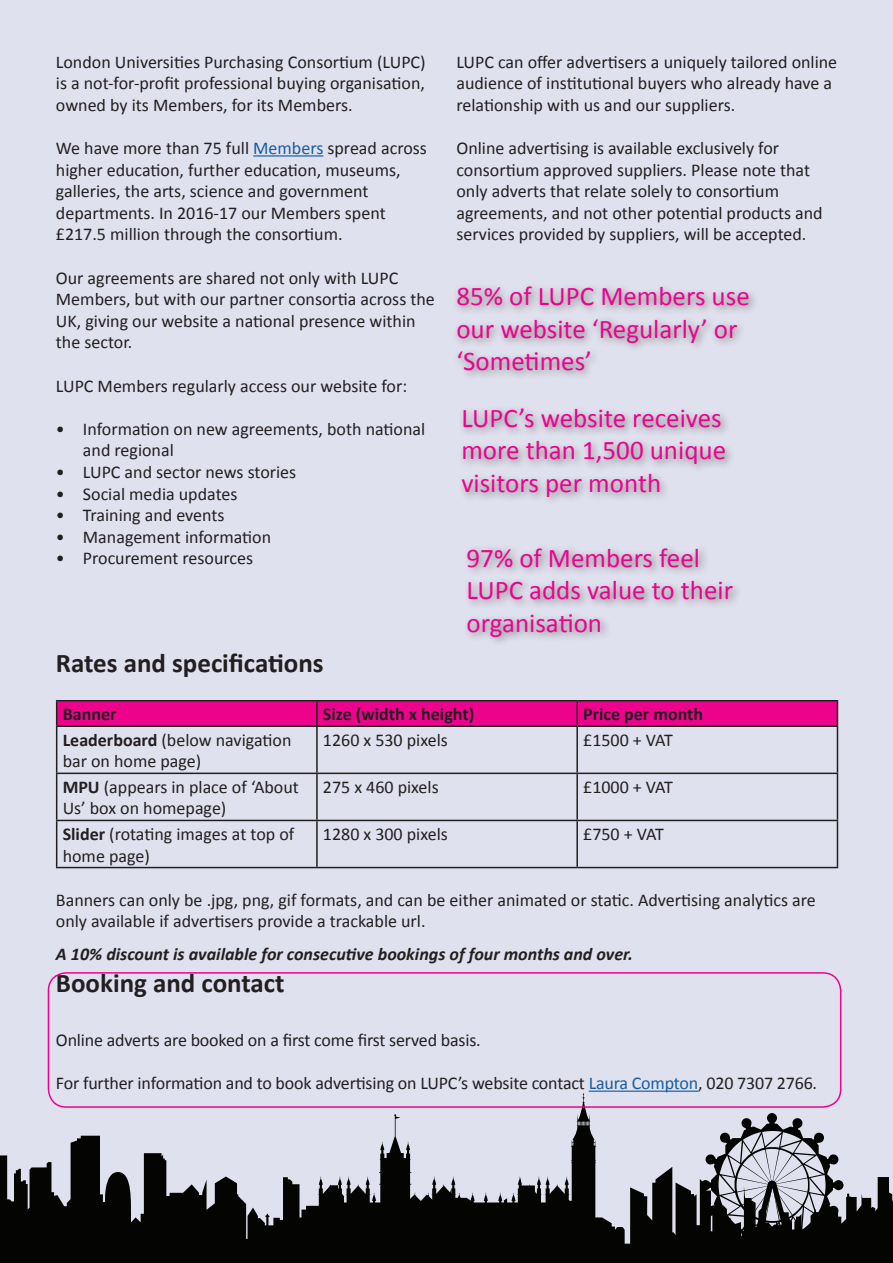
<style>
.page{position:relative;width:893px;height:1263px;background:#fff}
.page>*{position:absolute;margin:0;border:0;box-sizing:border-box;transform-origin:0 0}
.t1{font:27px/32.4px "Calibri";color:#ed028c}
.t2{font:700 27px "Calibri";color:#231f20}
.t3{font:18px/21.6px "Calibri";color:#231f20}
.t4{font:italic 700 18px "Calibri";color:#231f20}
.t5{font:700 18px "Calibri";color:#231f20}
.s1{color:#175d9e}
.s2{font-weight:700}
</style>
<div class="page">
<div style="left:0;top:0;width:893px;height:1128px;background:#e0e1ee"></div>
<div style="left:318px;top:1093px;width:278px;height:35px;background:#e0e1ee"></div>
<svg style="left:700px;top:1113px;width:143px;height:15px;background:#bfc0cb"></svg>
<svg style="left:0;top:1128px;width:893px;height:135px;background:#65666a"></svg>
<hr style="left:589px;top:1090px;width:109px;height:2px;background:#175d9e">
<hr style="left:56px;top:700px;width:261px;height:1px;background:#231f20">
<hr style="left:317px;top:700px;width:260px;height:1px;background:#231f20">
<hr style="left:577px;top:700px;width:261px;height:1px;background:#231f20">
<div style="left:56px;top:701px;width:782px;height:24px;background:#ed028c"></div>
<hr style="left:56px;top:725px;width:261px;height:2px;background:#231f20">
<hr style="left:56px;top:727px;width:1px;height:46px;background:#231f20">
<hr style="left:317px;top:725px;width:260px;height:2px;background:#231f20">
<hr style="left:316px;top:727px;width:2px;height:46px;background:#231f20">
<hr style="left:577px;top:725px;width:261px;height:2px;background:#231f20">
<hr style="left:576px;top:727px;width:2px;height:46px;background:#231f20">
<hr style="left:837px;top:727px;width:1px;height:46px;background:#231f20">
<hr style="left:56px;top:773px;width:261px;height:1px;background:#231f20">
<hr style="left:56px;top:774px;width:1px;height:46px;background:#231f20">
<hr style="left:317px;top:773px;width:260px;height:1px;background:#231f20">
<hr style="left:316px;top:774px;width:2px;height:46px;background:#231f20">
<hr style="left:577px;top:773px;width:261px;height:1px;background:#231f20">
<hr style="left:576px;top:774px;width:2px;height:46px;background:#231f20">
<hr style="left:837px;top:774px;width:1px;height:46px;background:#231f20">
<hr style="left:56px;top:820px;width:261px;height:1px;background:#231f20">
<hr style="left:56px;top:821px;width:1px;height:46px;background:#231f20">
<hr style="left:317px;top:820px;width:260px;height:1px;background:#231f20">
<hr style="left:316px;top:821px;width:2px;height:46px;background:#231f20">
<hr style="left:577px;top:820px;width:261px;height:1px;background:#231f20">
<hr style="left:576px;top:821px;width:2px;height:46px;background:#231f20">
<hr style="left:837px;top:821px;width:1px;height:46px;background:#231f20">
<hr style="left:56px;top:867px;width:261px;height:1px;background:#231f20">
<hr style="left:317px;top:867px;width:260px;height:1px;background:#231f20">
<hr style="left:577px;top:867px;width:261px;height:1px;background:#231f20">
<hr style="left:253px;top:155px;width:70px;height:2px;background:#175d9e">
<div style="left:453px;top:282px;width:306px;height:98px;background:#231f20;opacity:.5"></div>
<div style="left:462px;top:543px;width:282px;height:104px;background:#231f20;opacity:.5"></div>
<div style="left:457px;top:404px;width:279px;height:102px;background:#231f20;opacity:.5"></div>
<div style="left:48px;top:972px;width:793px;height:136px;border:2px solid #ed028c;border-radius:18px"></div>
<p class="t3" style="left:56px;top:51px;width:371px;text-align:justify">London Universities Purchasing Consortium (LUPC) is a not-for-profit professional buying organisation, owned by its Members, for its Members.</p>
<p class="t3" style="left:56px;top:137px;width:372px">We have more than 75 full <span class="s1">Members</span> spread across higher education, further education, museums, galleries, the arts, science and government departments. In 2016-17 our Members spent £217.5 million through the consortium.</p>
<p class="t3" style="left:56px;top:267px;width:380px">Our agreements are shared not only with LUPC Members, but with our partner consortia across the UK, giving our website a national presence within the sector.</p>
<p class="t3" style="left:56px;top:375px;width:353px">LUPC Members regularly access our website for:</p>
<p class="t3" style="left:83px;top:418px;width:344px;text-indent:-27px">• Information on new agreements, both national and regional</p>
<p class="t3" style="left:56px;top:461px;width:242px">• LUPC and sector news stories</p>
<p class="t3" style="left:56px;top:483px;width:183px">• Social media updates</p>
<p class="t3" style="left:56px;top:504px;width:170px">• Training and events</p>
<p class="t3" style="left:56px;top:526px;width:217px">• Management information</p>
<p class="t3" style="left:56px;top:548px;width:199px">• Procurement resources</p>
<p class="t3" style="left:456px;top:51px;width:382px">LUPC can offer advertisers a uniquely tailored online audience of institutional buyers who already have a relationship with us and our suppliers.</p>
<p class="t3" style="left:456px;top:137px;width:368px">Online advertising is available exclusively for consortium approved suppliers. Please note that only adverts that relate solely to consortium agreements, and not other potential products and services provided by suppliers, will be accepted.</p>
<p class="t1" style="left:456px;top:280px;width:295px">85% of LUPC Members use our website ‘Regularly’ or ‘Sometimes’</p>
<p class="t1" style="left:461px;top:402px;width:266px">LUPC’s website receives more than 1,500 unique visitors per month</p>
<p class="t1" style="left:467px;top:542px;width:268px">97% of Members feel<br>LUPC adds value to their organisation</p>
<p class="t2" style="left:56px;top:646px;width:269px">Rates and specifications</p>
<p class="t5" style="left:63px;top:703px;width:55px">Banner</p>
<p class="t5" style="left:323px;top:703px;width:153px">Size (width x height)</p>
<p class="t5" style="left:583px;top:703px;width:121px">Price per month</p>
<p class="t3" style="left:63px;top:729px;width:230px"><span class="s2">Leaderboard</span> (below navigation bar on home page)</p>
<p class="t3" style="left:323px;top:729px;width:126px">1260 x 530 pixels</p>
<p class="t3" style="left:583px;top:729px;width:91px">£1500 + VAT</p>
<p class="t3" style="left:63px;top:776px;width:238px"><span class="s2">MPU</span> (appears in place of ‘About<br>Us’ box on homepage)</p>
<p class="t3" style="left:323px;top:776px;width:117px">275 x 460 pixels</p>
<p class="t3" style="left:583px;top:776px;width:91px">£1000 + VAT</p>
<p class="t3" style="left:63px;top:823px;width:233px"><span class="s2">Slider</span> (rotating images at top of home page)</p>
<p class="t3" style="left:323px;top:823px;width:126px">1280 x 300 pixels</p>
<p class="t3" style="left:583px;top:823px;width:82px">£750 + VAT</p>
<p class="t3" style="left:56px;top:889px;width:761px">Banners can only be .jpg, png, gif formats, and can be either animated or static. Advertising analytics are only available if advertisers provide a trackable url.</p>
<p class="t4" style="left:56px;top:942px;width:579px">A 10% discount is available for consecutive bookings of four months and over.</p>
<p class="t2" style="left:56px;top:966px;width:230px">Booking and contact</p>
<p class="t3" style="left:56px;top:1029px;width:426px">Online adverts are booked on a first come first served basis.</p>
<p class="t3" style="left:56px;top:1072px;width:763px">For further information and to book advertising on LUPC’s website contact <span class="s1">Laura Compton</span>, 020 7307 2766.</p>
</div>
